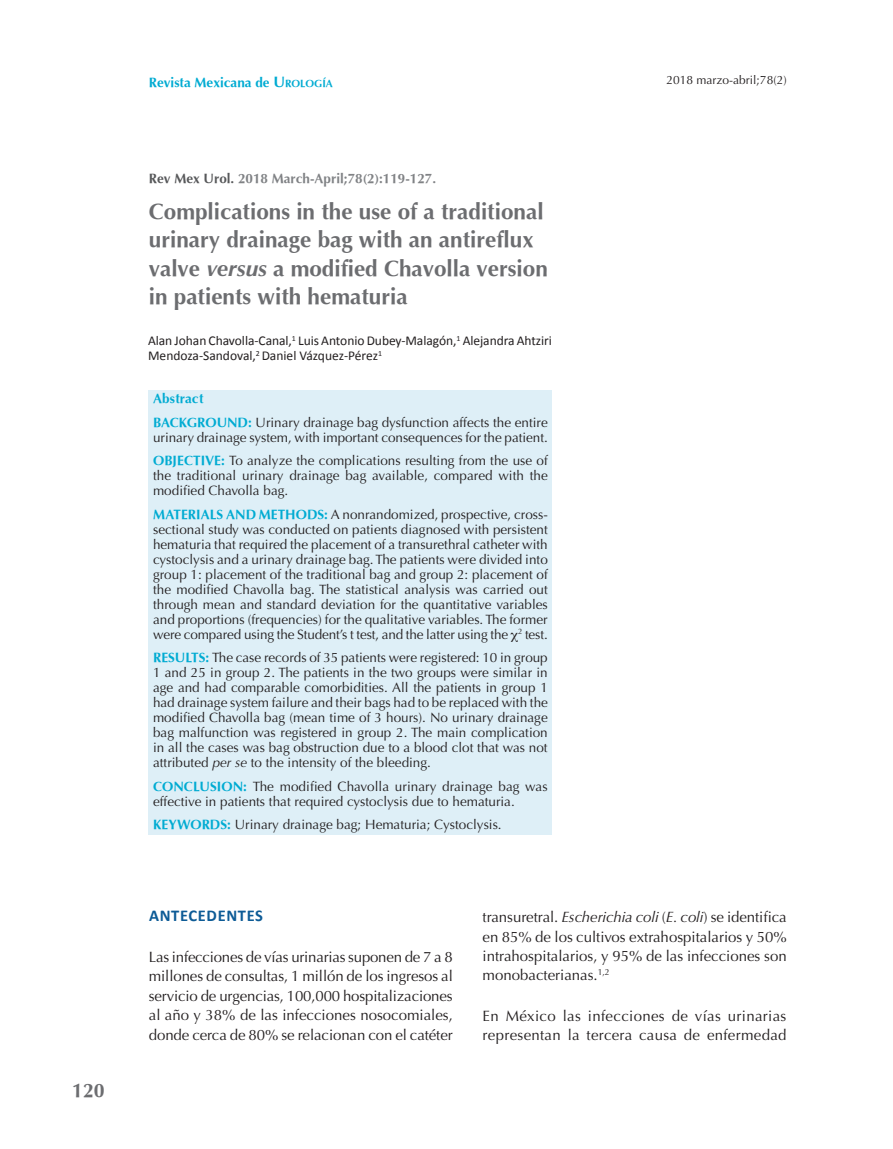
<style>
.page{position:relative;width:893px;height:1149px;background:#fff}
.page>*{position:absolute;margin:0;border:0;box-sizing:border-box;transform-origin:0 0}
.Título_INGLES{font:700 22.5px/28.5px "Optima";color:#6c6d70}
.t1{font:700 19.5px "Optima";color:#6c6d70}
.Título_1{font:700 16.5px "Calibri";letter-spacing:.04em;color:#0d5b96}
.Texto{font:15px/19.5px "Optima";color:#231f20;text-align:justify}
.Texto-2{font:15px/19.2px "Optima";letter-spacing:.02em;color:#231f20}
.Resumen_INGLES{font:13.5px/15px "Optima";color:#231f20;text-align:justify}
.Autores{font:13.5px/15px "Calibri";letter-spacing:-.005em;color:#231f20}
.Rev_Mex_Urol_INGLES{font:700 13.5px "Optima";color:#808285}
.Resumen_TITULO{font:700 13.5px "Optima";color:#00abd2}
.t2{font:12px "Optima";color:#231f20}
.s1{font-size:15px}
.s2{font-size:10.5px}
.s3{color:#57585a}
.s4{font-style:italic}
.s5{font-weight:700;color:#00abd2}
</style>
<div class="page">
<div style="left:149px;top:390px;width:403px;height:444px;background:#deeff7"></div>
<h2 class="t1" style="left:72px;top:1079px;width:34px">120</h2>
<p class="Resumen_TITULO" style="left:149px;top:74px;width:186px">Revista Mexicana de <span class="s1">U</span><span class="s2">ROLOGÍA</span></p>
<p class="Rev_Mex_Urol_INGLES" style="left:149px;top:170px;width:289px"><span class="s3">Rev Mex Urol.</span> 2018 March-April;78(2):119-127.</p>
<p class="Título_INGLES" style="left:149px;top:197px;width:401px">Complications in the use of a traditional urinary drainage bag with an antireflux valve <span class="s4">versus</span> a modified Chavolla version in patients with hematuria</p>
<p class="Autores" style="left:148px;top:333px;width:405px">Alan Johan Chavolla-Canal,<sup>1</sup> Luis Antonio Dubey-Malagón,<sup>1</sup> Alejandra Ahtziri<br>Mendoza-Sandoval,<sup>2</sup> Daniel Vázquez-Pérez<sup>1</sup></p>
<p class="Resumen_TITULO" style="left:153px;top:390px;width:52px">Abstract</p>
<p class="Resumen_INGLES" style="left:153px;top:414px;width:396px"><span class="s5">BACKGROUND:</span> Urinary drainage bag dysfunction affects the entire urinary drainage system, with important consequences for the patient.</p>
<p class="Resumen_INGLES" style="left:153px;top:453px;width:396px"><span class="s5">OBJECTIVE:</span> To analyze the complications resulting from the use of the traditional urinary drainage bag available, compared with the modified Chavolla bag.</p>
<p class="Resumen_INGLES" style="left:153px;top:506px;width:396px"><span class="s5">MATERIALS AND METHODS:</span> A nonrandomized, prospective, cross&shy;sectional study was conducted on patients diagnosed with persistent hematuria that required the placement of a transurethral catheter with cystoclysis and a urinary drainage bag. The patients were divided into group 1: placement of the traditional bag and group 2: placement of the modified Chavolla bag. The statistical analysis was carried out through mean and standard deviation for the quantitative variables and proportions (frequencies) for the qualitative variables. The former were compared using the Student’s t test, and the latter using the <sup>2</sup> test.</p>
<p class="Resumen_INGLES" style="left:153px;top:650px;width:396px"><span class="s5">RESULTS:</span> The case records of 35 patients were registered: 10 in group 1 and 25 in group 2. The patients in the two groups were similar in age and had comparable comorbidities. All the patients in group 1 had drainage system failure and their bags had to be replaced with the modified Chavolla bag (mean time of 3 hours). No urinary drainage bag malfunction was registered in group 2. The main complication in all the cases was bag obstruction due to a blood clot that was not attributed <span class="s4">per se</span> to the intensity of the bleeding.</p>
<p class="Resumen_INGLES" style="left:153px;top:778px;width:396px"><span class="s5">CONCLUSION:</span> The modified Chavolla urinary drainage bag was effective in patients that required cystoclysis due to hematuria.</p>
<p class="Resumen_INGLES" style="left:153px;top:817px;width:350px"><span class="s5">KEYWORDS:</span> Urinary drainage bag; Hematuria; Cystoclysis.</p>
<p class="t2" style="left:667px;top:73px;width:122px">2018 marzo-abril;78(2)</p>
<p class="Título_1" style="left:149px;top:904px;width:115px">ANTECEDENTES</p>
<p class="Texto" style="left:149px;top:946px;width:306px">Las infecciones de vías urinarias suponen de 7 a 8 millones de consultas, 1 millón de los ingresos al servicio de urgencias, 100,000 hospitalizaciones al año y 38% de las infecciones nosocomiales, donde cerca de 80% se relacionan con el catéter</p>
<p class="Texto" style="left:483px;top:907px;width:306px">transuretral. <span class="s4">Escherichia coli</span> (<span class="s4">E. coli</span>) se identifica en 85% de los cultivos extrahospitalarios y 50% intrahospitalarios, y 95% de las infecciones son monobacterianas.<sup>1,2</sup></p>
<p class="Texto-2" style="left:483px;top:1005px;width:305px">En México las infecciones de vías urinarias representan la tercera causa de enfermedad</p>
</div>
